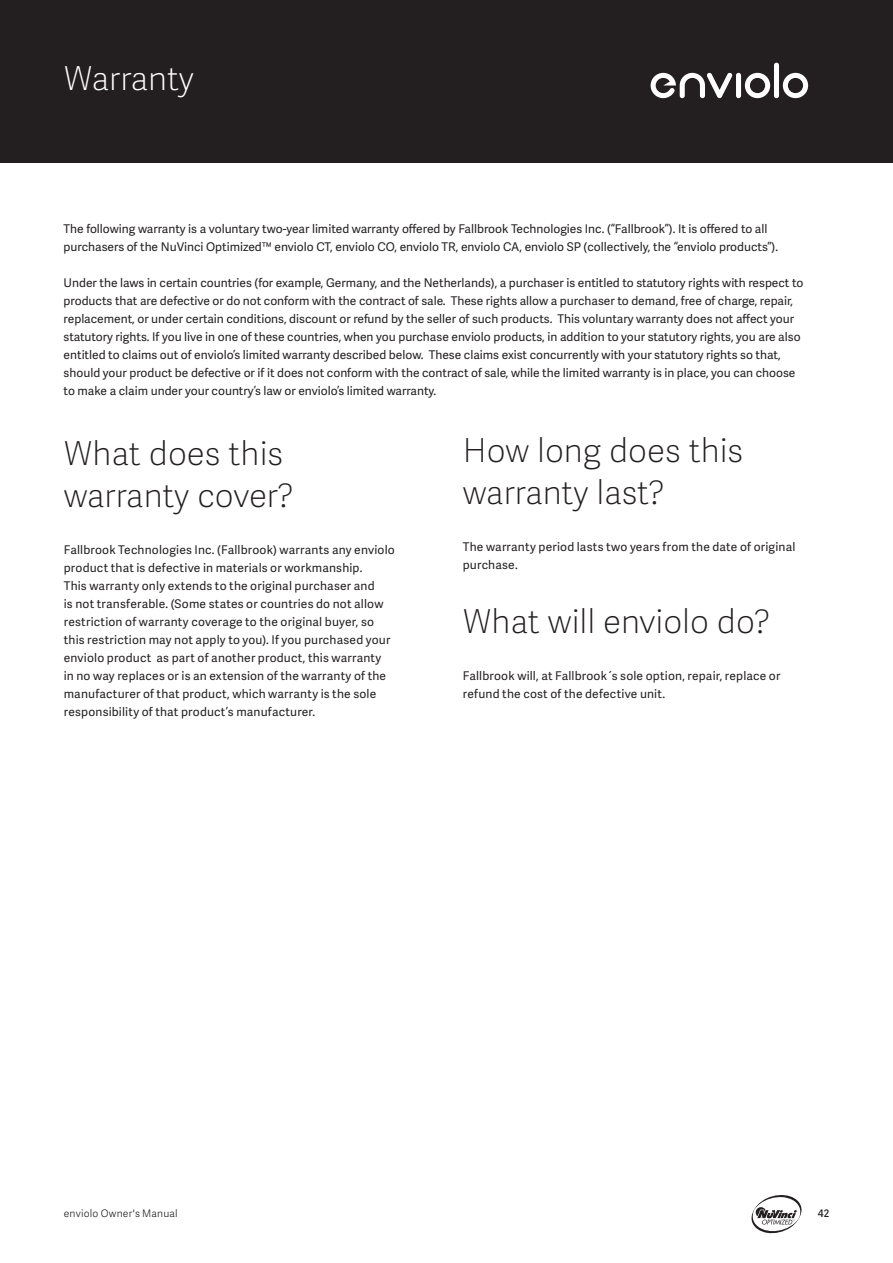
<style>
.page{position:relative;width:893px;height:1263px;background:#fff}
.page>*{position:absolute;margin:0;border:0;box-sizing:border-box;transform-origin:0 0}
.Überschriften_NL{font:33px/42px "Adelle Sans Th";color:#231f20}
.Überschriften_NL-2{font:33px "Adelle Sans Th";letter-spacing:-.005em;color:#fff}
.t1{font:12px/18px "Adelle Sans";color:#231f20}
.t2{font:10.35px "Adelle Sans Lt";letter-spacing:.02em;color:#231f20}
.t3{font:10.35px "Adelle Sans Sb";color:#231f20}
</style>
<div class="page">
<div style="left:0;top:0;width:893px;height:163px;background:#231f20"></div>
<div style="left:736px;top:73px;width:5px;height:25px;background:#fff;border-radius:3px"></div>
<svg style="left:745px;top:73px;width:25px;height:25px"></svg>
<svg style="left:783px;top:73px;width:25px;height:25px"></svg>
<div style="left:774px;top:63px;width:5px;height:35px;background:#fff;border-radius:3px"></div>
<svg style="left:651px;top:72px;width:82px;height:26px"></svg>
<svg style="left:751px;top:1195px;width:50px;height:38px"></svg>
<p class="Überschriften_NL-2" style="left:64px;top:55px;width:132px">Warranty</p>
<p class="t1" style="left:64px;top:220px;width:716px">The following warranty is a voluntary two-year limited warranty offered by Fallbrook Technologies Inc. (“Fallbrook”). It is offered to all purchasers of the NuVinci Optimized™ enviolo CT, enviolo CO, enviolo TR, enviolo CA, enviolo SP (collectively, the “enviolo products”).</p>
<p class="t1" style="left:64px;top:274px;width:741px">Under the laws in certain countries (for example, Germany, and the Netherlands), a purchaser is entitled to statutory rights with respect to products that are defective or do not conform with the contract of sale. These rights allow a purchaser to demand, free of charge, repair, replacement, or under certain conditions, discount or refund by the seller of such products. This voluntary warranty does not affect your statutory rights. If you live in one of these countries, when you purchase enviolo products, in addition to your statutory rights, you are also entitled to claims out of enviolo’s limited warranty described below. These claims exist concurrently with your statutory rights so that, should your product be defective or if it does not conform with the contract of sale, while the limited warranty is in place, you can choose to make a claim under your country’s law or enviolo’s limited warranty.</p>
<p class="Überschriften_NL" style="left:64px;top:432px;width:221px">What does this</p>
<p class="Überschriften_NL" style="left:64px;top:474px;width:232px">warranty cover?</p>
<p class="t1" style="left:64px;top:541px;width:333px">Fallbrook Technologies Inc. (Fallbrook) warrants any enviolo product that is defective in materials or workmanship.<br>This warranty only extends to the original purchaser and<br>is not transferable. (Some states or countries do not allow restriction of warranty coverage to the original buyer, so this restriction may not apply to you). If you purchased your enviolo product as part of another product, this warranty<br>in no way replaces or is an extension of the warranty of the manufacturer of that product, which warranty is the sole responsibility of that product’s manufacturer.</p>
<p class="Überschriften_NL" style="left:463px;top:429px;width:282px">How long does this warranty last?</p>
<p class="t1" style="left:463px;top:537px;width:334px">The warranty period lasts two years from the date of original purchase.</p>
<p class="Überschriften_NL" style="left:463px;top:600px;width:309px">What will enviolo do?</p>
<p class="t1" style="left:463px;top:667px;width:319px">Fallbrook will, at Fallbrook´s sole option, repair, replace or refund the cost of the defective unit.</p>
<p class="t2" style="left:64px;top:1205px;width:115px">enviolo Owner's Manual</p>
<p class="t3" style="left:818px;top:1205px;width:13px">42</p>
</div>
